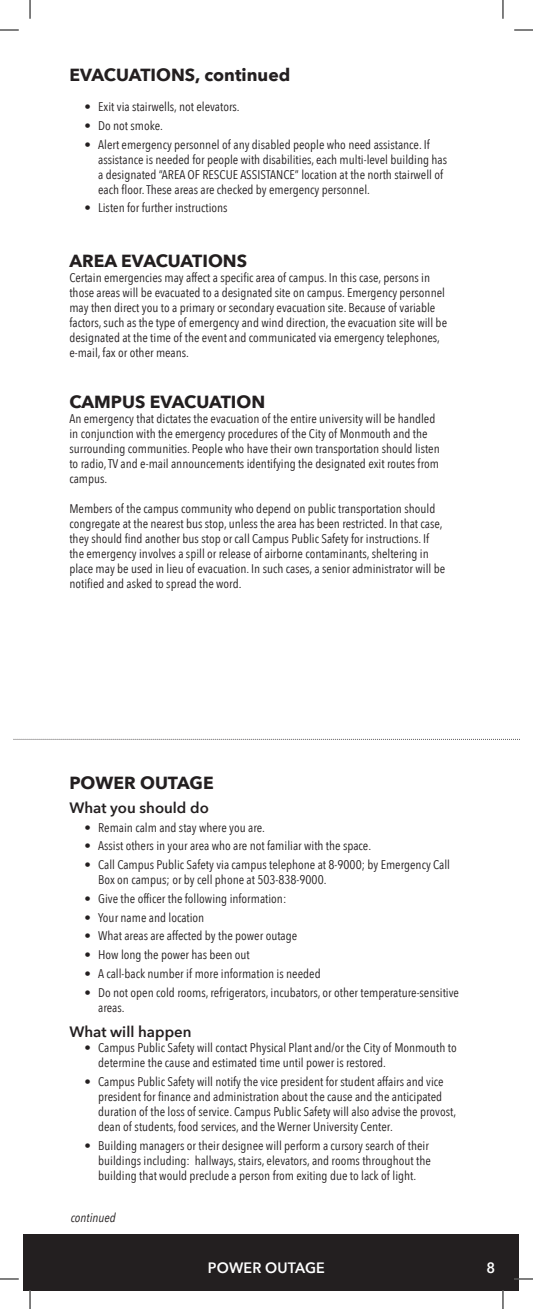
<style>
.page{position:relative;width:533px;height:1309px;background:#fff}
.page>*{position:absolute;margin:0;border:0;box-sizing:border-box;transform-origin:0 0}
.headers{font:700 17.5px "Avenir Next";color:#231f20}
.header_two{font:600 15px "Avenir Next";color:#231f20}
.white_caps_centered{font:600 15px "Avenir Next";letter-spacing:.01em;color:#fff;scale:.95 1}
.bullets{font:12.5px/15px "Avenir Next Condensed";color:#231f20}
.continued{font:italic 12.5px "Avenir Next Condensed";color:#231f20}
</style>
<div class="page">
<div style="left:24px;top:1233px;width:495px;height:57px;background:#231f20"></div>
<svg style="left:13px;top:739px;width:505px;height:1px"></svg>
<svg style="left:0;top:30px;width:19px;height:1px"></svg>
<svg style="left:514px;top:30px;width:18px;height:1px"></svg>
<svg style="left:0;top:1278px;width:19px;height:2px"></svg>
<svg style="left:514px;top:1278px;width:18px;height:2px"></svg>
<svg style="left:30px;top:0;width:1px;height:19px"></svg>
<svg style="left:30px;top:1290px;width:1px;height:19px"></svg>
<svg style="left:502px;top:0;width:1px;height:19px"></svg>
<svg style="left:502px;top:1290px;width:1px;height:19px"></svg>
<p class="headers" style="left:69px;top:60px;width:222px">EVACUATIONS, continued</p>
<p class="bullets" style="left:84px;top:99px;width:157px">• Exit via stairwells, not elevators.</p>
<p class="bullets" style="left:84px;top:117px;width:80px">• Do not smoke.</p>
<p class="bullets" style="left:98px;top:136px;width:350px;text-indent:-14px">• Alert emergency personnel of any disabled people who need assistance. If assistance is needed for people with disabilities, each multi-level building has a designated “AREA OF RESCUE ASSISTANCE” location at the north stairwell of each floor. These areas are checked by emergency personnel.</p>
<p class="bullets" style="left:84px;top:200px;width:145px">• Listen for further instructions</p>
<p class="headers" style="left:69px;top:246px;width:179px">AREA EVACUATIONS</p>
<p class="bullets" style="left:69px;top:270px;width:379px">Certain emergencies may affect a specific area of campus. In this case, persons in those areas will be evacuated to a designated site on campus. Emergency personnel may then direct you to a primary or secondary evacuation site. Because of variable factors, such as the type of emergency and wind direction, the evacuation site will be designated at the time of the event and communicated via emergency telephones, e-mail, fax or other means.</p>
<p class="headers" style="left:69px;top:387px;width:197px">CAMPUS EVACUATION</p>
<p class="bullets" style="left:69px;top:411px;width:372px">An emergency that dictates the evacuation of the entire university will be handled in conjunction with the emergency procedures of the City of Monmouth and the surrounding communities. People who have their own transportation should listen to radio, TV and e-mail announcements identifying the designated exit routes from campus.</p>
<p class="bullets" style="left:69px;top:501px;width:377px">Members of the campus community who depend on public transportation should congregate at the nearest bus stop, unless the area has been restricted. In that case, they should find another bus stop or call Campus Public Safety for instructions. If the emergency involves a spill or release of airborne contaminants, sheltering in place may be used in lieu of evacuation. In such cases, a senior administrator will be notified and asked to spread the word.</p>
<p class="headers" style="left:69px;top:768px;width:146px">POWER OUTAGE</p>
<p class="header_two" style="left:69px;top:795px;width:141px">What you should do</p>
<p class="bullets" style="left:84px;top:819px;width:182px">• Remain calm and stay where you are.</p>
<p class="bullets" style="left:84px;top:838px;width:288px">• Assist others in your area who are not familiar with the space.</p>
<p class="bullets" style="left:98px;top:856px;width:353px;text-indent:-14px">• Call Campus Public Safety via campus telephone at 8-9000; by Emergency Call<br>Box on campus; or by cell phone at 503-838-9000.</p>
<p class="bullets" style="left:84px;top:890px;width:203px">• Give the officer the following information:</p>
<p class="bullets" style="left:84px;top:909px;width:121px">• Your name and location</p>
<p class="bullets" style="left:84px;top:928px;width:214px">• What areas are affected by the power outage</p>
<p class="bullets" style="left:84px;top:946px;width:167px">• How long the power has been out</p>
<p class="bullets" style="left:84px;top:965px;width:238px">• A call-back number if more information is needed</p>
<p class="bullets" style="left:98px;top:984px;width:362px;text-indent:-14px">• Do not open cold rooms, refrigerators, incubators, or other temperature-sensitive areas.</p>
<p class="header_two" style="left:69px;top:1019px;width:123px">What will happen</p>
<p class="bullets" style="left:98px;top:1039px;width:360px;text-indent:-14px">• Campus Public Safety will contact Physical Plant and/or the City of Monmouth to determine the cause and estimated time until power is restored.</p>
<p class="bullets" style="left:98px;top:1073px;width:359px;text-indent:-14px">• Campus Public Safety will notify the vice president for student affairs and vice president for finance and administration about the cause and the anticipated duration of the loss of service. Campus Public Safety will also advise the provost, dean of students, food services, and the Werner University Center.</p>
<p class="bullets" style="left:98px;top:1137px;width:334px;text-indent:-14px">• Building managers or their designee will perform a cursory search of their buildings including: hallways, stairs, elevators, and rooms throughout the building that would preclude a person from exiting due to lack of light.</p>
<p class="continued" style="left:71px;top:1210px;width:47px">continued</p>
<p class="white_caps_centered" style="left:208px;top:1254px;width:125px">POWER OUTAGE</p>
<p class="white_caps_centered" style="left:486px;top:1254px;width:11px">8</p>
</div>
